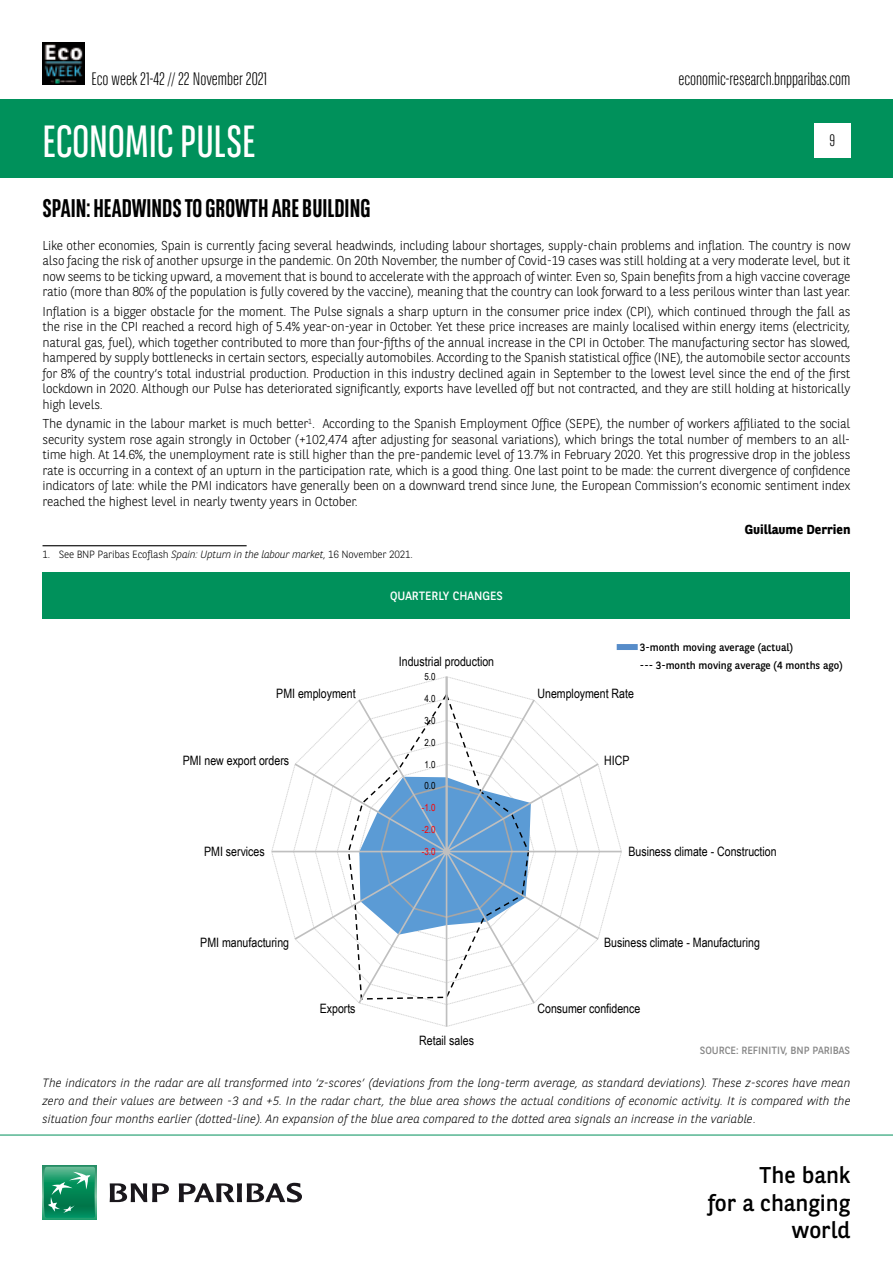
<style>
.page{position:relative;width:893px;height:1263px;background:#fff}
.page>*{position:absolute;margin:0;border:0;box-sizing:border-box;transform-origin:0 0}
.t1{font:45px "BNPP Sans Condensed";color:#fff}
.t2{font:700 25.5px "BNPP Sans Condensed";color:#000}
.t3{font:22.8px/27.3px "BNPP Sans";color:#000;text-align:right}
.t4{font:300 18px "BNPP Sans Condensed";color:#000}
.t5{font:300 16.5px "BNPP Sans Condensed";color:#000}
.t6{font:700 13.05px "BNPP Sans";color:#000}
.t7{font:300 12.9px/15.5px "BNPP Sans";letter-spacing:-.02em;color:#000;text-align:justify}
.t8{font:12.9px "Arial Narrow";letter-spacing:-.005em;color:#000}
.t9{font:italic 300 12px/18px "BNPP Sans";color:#000;text-align:justify}
.t10{font:12px "BNPP Sans";color:#fff}
.t11{font:300 10.5px "BNPP Sans";letter-spacing:-.02em;color:#000}
.t12{font:10.5px/18px "BNPP Sans";color:#000}
.t13{font:10.5px "BNPP Sans";color:#878787}
.t14{font:9.75px "Arial Narrow";color:#000}
.t15{font:9.75px "Arial Narrow";color:#f00}
.s1{font-style:italic}
.s2{font-style:normal}
</style>
<div class="page">
<div style="left:1px;top:99px;width:892px;height:78px;background:#00915b"></div>
<svg style="left:43px;top:1166px;width:53px;height:53px"></svg>
<svg style="left:44px;top:1167px;width:51px;height:51px;background:#26996e"></svg>
<svg style="left:110px;top:1183px;width:59px;height:19px"></svg>
<svg style="left:179px;top:1183px;width:123px;height:19px"></svg>
<hr style="left:0;top:1135px;width:893px;height:1px;background:#00915b">
<div style="left:814px;top:123px;width:36px;height:34px;background:#fff"></div>
<img style="left:43px;top:43px;width:42px;height:42px">
<hr style="left:43px;top:545px;width:204px;height:1px;background:#000">
<svg style="left:271px;top:676px;width:351px;height:351px"></svg>
<div style="left:43px;top:572px;width:807px;height:47px;background:#00915b"></div>
<div style="left:617px;top:644px;width:21px;height:6px;background:#568cc9"></div>
<h3 class="t4" style="left:91px;top:67px;width:177px">Eco week 21-42 // 22 November 2021</h3>
<h1 class="t1" style="left:43px;top:113px;width:215px">ECONOMIC PULSE</h1>
<h3 class="t4" style="left:678px;top:67px;width:174px">economic-research.bnpparibas.com</h3>
<p class="t5" style="left:829px;top:130px;width:7px">9</p>
<h2 class="t2" style="left:43px;top:193px;width:330px">SPAIN: HEADWINDS TO GROWTH ARE BUILDING</h2>
<p class="t7" style="left:43px;top:237px;width:809px">Like other economies, Spain is currently facing several headwinds, including labour shortages, supply-chain problems and inflation. The country is now also facing the risk of another upsurge in the pandemic. On 20th November, the number of Covid-19 cases was still holding at a very moderate level, but it now seems to be ticking upward, a movement that is bound to accelerate with the approach of winter. Even so, Spain benefits from a high vaccine coverage ratio (more than 80% of the population is fully covered by the vaccine), meaning that the country can look forward to a less perilous winter than last year.</p>
<p class="t7" style="left:43px;top:303px;width:809px">Inflation is a bigger obstacle for the moment. The Pulse signals a sharp upturn in the consumer price index (CPI), which continued through the fall as the rise in the CPI reached a record high of 5.4% year-on-year in October. Yet these price increases are mainly localised within energy items (electricity, natural gas, fuel), which together contributed to more than four-fifths of the annual increase in the CPI in October. The manufacturing sector has slowed, hampered by supply bottlenecks in certain sectors, especially automobiles. According to the Spanish statistical office (INE), the automobile sector accounts for 8% of the country’s total industrial production. Production in this industry declined again in September to the lowest level since the end of the first lockdown in 2020. Although our Pulse has deteriorated significantly, exports have levelled off but not contracted, and they are still holding at historically high levels.</p>
<p class="t7" style="left:43px;top:416px;width:809px">The dynamic in the labour market is much better<sup>1</sup>. According to the Spanish Employment Office (SEPE), the number of workers affiliated to the social security system rose again strongly in October (+102,474 after adjusting for seasonal variations), which brings the total number of members to an all&shy;time high. At 14.6%, the unemployment rate is still higher than the pre-pandemic level of 13.7% in February 2020. Yet this progressive drop in the jobless rate is occurring in a context of an upturn in the participation rate, which is a good thing. One last point to be made: the current divergence of confidence indicators of late: while the PMI indicators have generally been on a downward trend since June, the European Commission’s economic sentiment index reached the highest level in nearly twenty years in October.</p>
<p class="t6" style="left:745px;top:521px;width:107px">Guillaume Derrien</p>
<p class="t11" style="left:43px;top:547px;width:372px">1. See BNP Paribas Ecoflash <span class="s1">Spain: Upturn in the labour market</span>, 16 November 2021.</p>
<p class="t10" style="left:390px;top:587px;width:114px">QUARTERLY CHANGES</p>
<p class="t8" style="left:399px;top:652px;width:97px">Industrial production</p>
<p class="t14" style="left:424px;top:669px;width:13px">5.0</p>
<p class="t12" style="left:640px;top:638px;width:204px">3-month moving average (actual)<br>--- 3-month moving average (4 months ago)</p>
<p class="t8" style="left:276px;top:684px;width:81px">PMI employment</p>
<p class="t14" style="left:424px;top:691px;width:13px">4.0</p>
<p class="t8" style="left:537px;top:684px;width:98px">Unemployment Rate</p>
<p class="t14" style="left:424px;top:713px;width:13px">3.0</p>
<p class="t14" style="left:424px;top:735px;width:13px">2.0</p>
<p class="t8" style="left:183px;top:751px;width:108px">PMI new export orders</p>
<p class="t14" style="left:424px;top:757px;width:13px">1.0</p>
<p class="t8" style="left:604px;top:751px;width:27px">HICP</p>
<p class="t14" style="left:424px;top:779px;width:13px">0.0</p>
<p class="t15" style="left:422px;top:801px;width:15px">-1.0</p>
<p class="t15" style="left:422px;top:822px;width:15px">-2.0</p>
<p class="t8" style="left:204px;top:842px;width:62px">PMI services</p>
<p class="t15" style="left:422px;top:844px;width:15px">-3.0</p>
<p class="t8" style="left:628px;top:842px;width:150px">Business climate - Construction</p>
<p class="t8" style="left:200px;top:933px;width:90px">PMI manufacturing</p>
<p class="t8" style="left:604px;top:933px;width:157px">Business climate - Manufacturing</p>
<p class="t8" style="left:320px;top:999px;width:37px">Exports</p>
<p class="t8" style="left:537px;top:999px;width:104px">Consumer confidence</p>
<p class="t8" style="left:419px;top:1031px;width:56px">Retail sales</p>
<p class="t13" style="left:700px;top:1043px;width:152px">SOURCE: REFINITIV, BNP PARIBAS</p>
<p class="t9" style="left:43px;top:1073px;width:809px">The indicators in the radar are all transformed into ‘z-scores’ (deviations from the long-term average, as standard deviations). These z-scores have mean zero and their values are between -3 and +5. In the radar chart, the blue area shows the actual conditions of economic activity. It is compared with the situation four months earlier (dotted-line). An expansion of the blue area compared to the dotted area signals an increase in the variable<span class="s2">.</span></p>
<h3 class="t3" style="left:708px;top:1161px;width:144px">The bank<br>for a changing world</h3>
</div>
